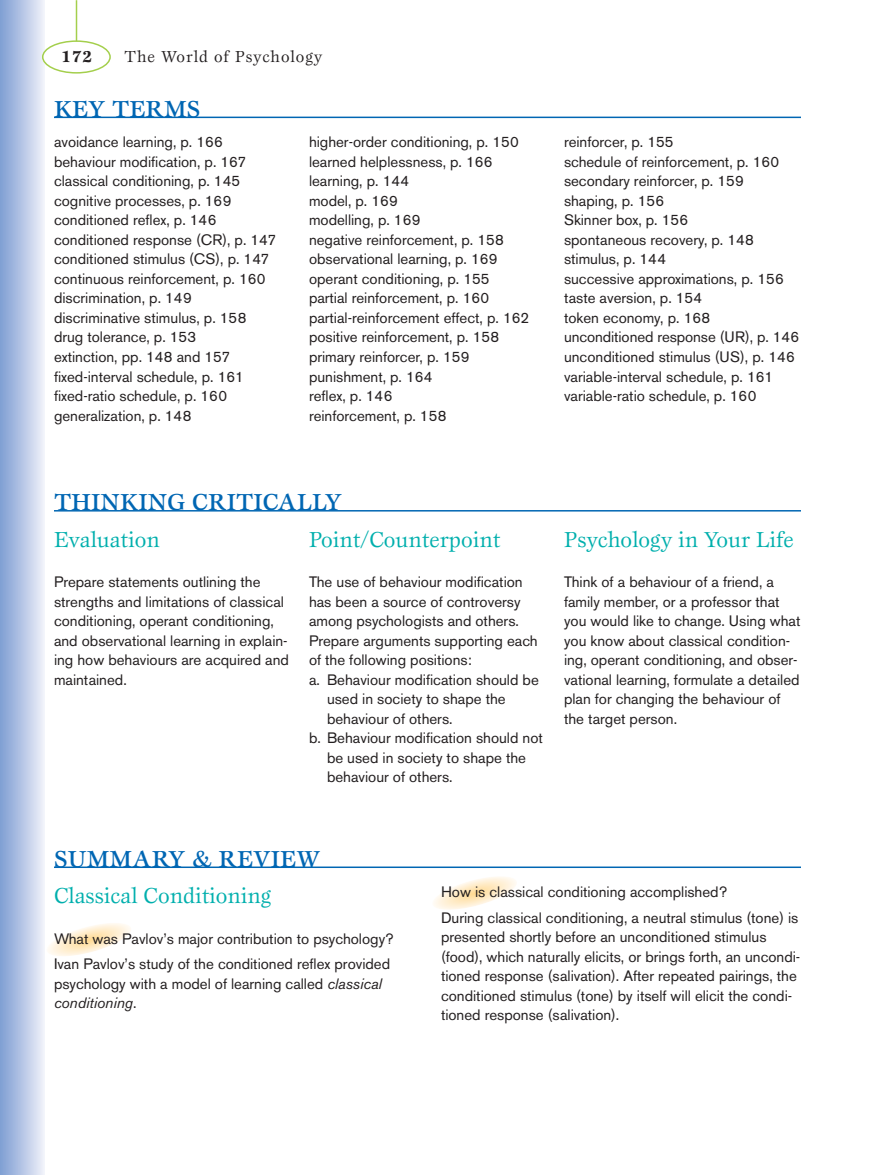
<style>
.page{position:relative;width:891px;height:1175px;background:#fff}
.page>*{position:absolute;margin:0;border:0;box-sizing:border-box;transform-origin:0 0}
.t1{font:500 24px "Esprit";color:#0066b3}
.t2{font:22.5px "Esprit";color:#00afad}
.t3{font:16.5px "Esprit";letter-spacing:.055em;color:#231f20}
.t4{font:700 16.5px "Esprit";color:#231f20}
.t5{font:15px/19.5px "Akzidenz Grotesk BE";color:#231f20}
.s1{font-style:italic}
</style>
<div class="page">
<svg style="left:434px;top:877px;width:82px;height:33px"></svg>
<svg style="left:48px;top:923px;width:83px;height:33px"></svg>
<div style="left:0;top:0;width:45px;height:1174px;background:linear-gradient(to right,#7e9dd2,#f1f2fa)"></div>
<svg style="left:42px;top:40px;width:69px;height:34px"></svg>
<hr style="left:76px;top:0;width:1px;height:41px;background:#a4cf4c">
<hr style="left:54px;top:117px;width:747px;height:1px;background:#0066b3">
<hr style="left:54px;top:510px;width:747px;height:1px;background:#0066b3">
<hr style="left:54px;top:866px;width:747px;height:2px;background:#0066b3">
<p class="t4" style="left:61px;top:50px;width:33px">172</p>
<p class="t3" style="left:125px;top:50px;width:199px">The World of Psychology</p>
<h1 class="t1" style="left:54px;top:99px;width:148px">KEY TERMS</h1>
<p class="t5" style="left:54px;top:134px;width:224px">avoidance learning, p. 166 behaviour modification, p. 167 classical conditioning, p. 145 cognitive processes, p. 169 conditioned reflex, p. 146 conditioned response (CR), p. 147 conditioned stimulus (CS), p. 147 continuous reinforcement, p. 160 discrimination, p. 149 discriminative stimulus, p. 158 drug tolerance, p. 153<br>extinction, pp. 148 and 157 fixed-interval schedule, p. 161 fixed-ratio schedule, p. 160 generalization, p. 148</p>
<p class="t5" style="left:309px;top:134px;width:222px">higher-order conditioning, p. 150 learned helplessness, p. 166 learning, p. 144<br>model, p. 169<br>modelling, p. 169<br>negative reinforcement, p. 158 observational learning, p. 169 operant conditioning, p. 155 partial reinforcement, p. 160 partial-reinforcement effect, p. 162 positive reinforcement, p. 158 primary reinforcer, p. 159 punishment, p. 164<br>reflex, p. 146<br>reinforcement, p. 158</p>
<p class="t5" style="left:564px;top:134px;width:237px">reinforcer, p. 155<br>schedule of reinforcement, p. 160 secondary reinforcer, p. 159 shaping, p. 156<br>Skinner box, p. 156<br>spontaneous recovery, p. 148 stimulus, p. 144<br>successive approximations, p. 156 taste aversion, p. 154<br>token economy, p. 168 unconditioned response (UR), p. 146 unconditioned stimulus (US), p. 146 variable-interval schedule, p. 161 variable-ratio schedule, p. 160</p>
<h1 class="t1" style="left:54px;top:492px;width:290px">THINKING CRITICALLY</h1>
<h2 class="t2" style="left:54px;top:530px;width:107px">Evaluation</h2>
<p class="t5" style="left:54px;top:574px;width:236px">Prepare statements outlining the strengths and limitations of classical conditioning, operant conditioning, and observational learning in explain&shy;ing how behaviours are acquired and maintained.</p>
<h2 class="t2" style="left:309px;top:530px;width:193px">Point/Counterpoint</h2>
<p class="t5" style="left:309px;top:574px;width:215px">The use of behaviour modification</p>
<p class="t5" style="left:309px;top:593px;width:213px">has been a source of controversy</p>
<p class="t5" style="left:309px;top:613px;width:211px">among psychologists and others.</p>
<p class="t5" style="left:309px;top:632px;width:230px">Prepare arguments supporting each</p>
<p class="t5" style="left:309px;top:652px;width:164px">of the following positions:</p>
<p class="t5" style="left:309px;top:671px;width:231px">a. Behaviour modification should be</p>
<p class="t5" style="left:327px;top:691px;width:180px">used in society to shape the</p>
<p class="t5" style="left:327px;top:710px;width:127px">behaviour of others.</p>
<p class="t5" style="left:309px;top:730px;width:235px">b. Behaviour modification should not</p>
<p class="t5" style="left:327px;top:749px;width:201px">be used in society to shape the</p>
<p class="t5" style="left:327px;top:769px;width:127px">behaviour of others.</p>
<h2 class="t2" style="left:564px;top:530px;width:231px">Psychology in Your Life</h2>
<p class="t5" style="left:564px;top:574px;width:238px">Think of a behaviour of a friend, a family member, or a professor that you would like to change. Using what you know about classical condition&shy;ing, operant conditioning, and obser&shy;vational learning, formulate a detailed plan for changing the behaviour of the target person.</p>
<h1 class="t1" style="left:54px;top:849px;width:268px">SUMMARY &amp; REVIEW</h1>
<h2 class="t2" style="left:54px;top:886px;width:219px">Classical Conditioning</h2>
<p class="t5" style="left:54px;top:927px;width:341px;line-height:25.5px">What was Pavlov’s major contribution to psychology?<br>Ivan Pavlov’s study of the conditioned reflex provided</p>
<p class="t5" style="left:54px;top:975px;width:330px">psychology with a model of learning called <span class="s1">classical conditioning</span>.</p>
<p class="t5" style="left:441px;top:881px;width:359px;line-height:25.5px">How is classical conditioning accomplished?<br>During classical conditioning, a neutral stimulus (tone) is</p>
<p class="t5" style="left:441px;top:929px;width:361px">presented shortly before an unconditioned stimulus (food), which naturally elicits, or brings forth, an uncondi&shy;tioned response (salivation). After repeated pairings, the conditioned stimulus (tone) by itself will elicit the condi&shy;tioned response (salivation).</p>
</div>
